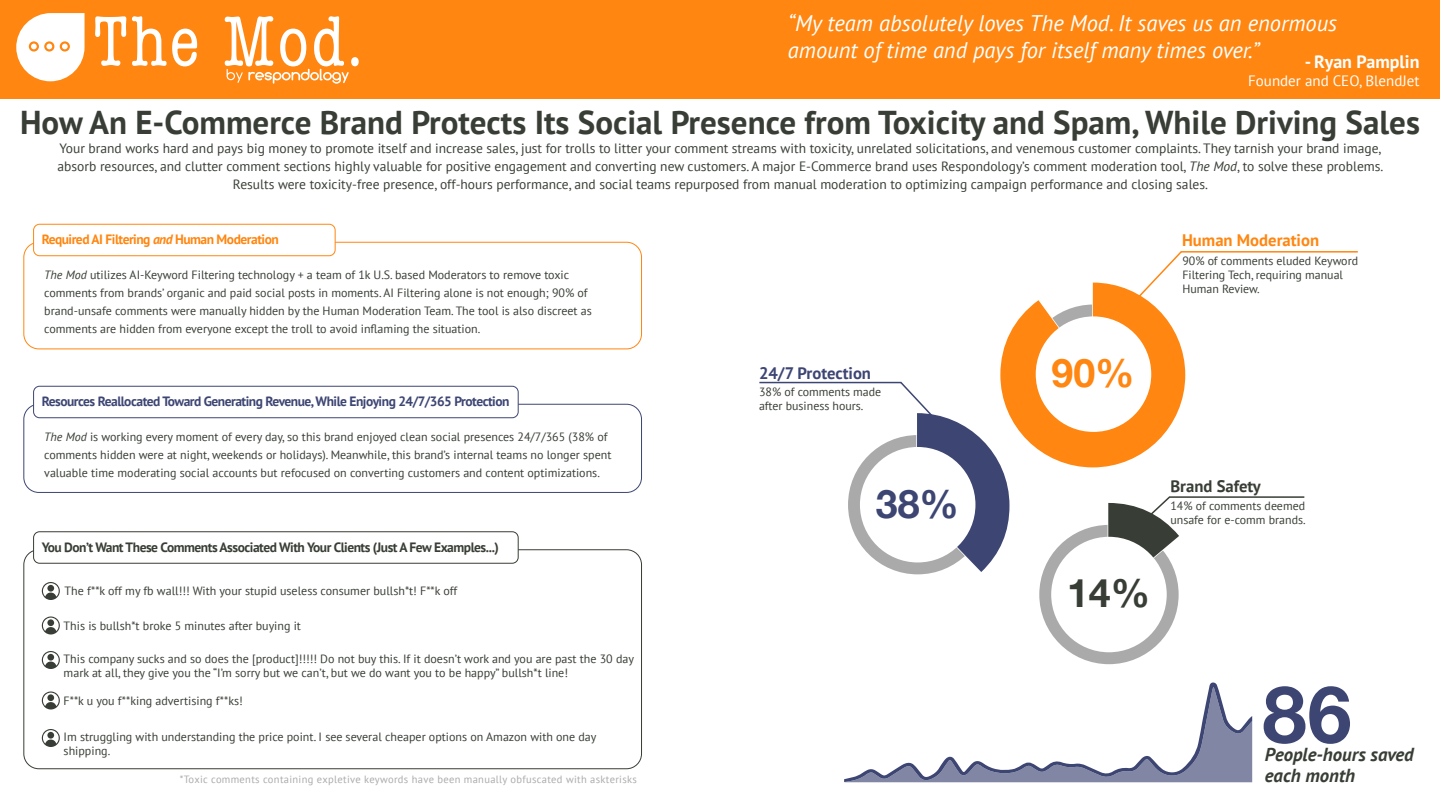
<style>
.page{position:relative;width:1440px;height:810px;background:#fff}
.page>*{position:absolute;margin:0;border:0;box-sizing:border-box;transform-origin:0 0}
.t1{font:700 79.2px "Helvetica Neue";color:#3d4573}
.t2{font:condensed 73.5px "American Typewriter";letter-spacing:.03em;color:#fff}
.t3{font:700 39.3px "Helvetica Neue";color:#ff8610}
.t4{font:700 39.3px "Helvetica Neue";color:#383e35}
.t5{font:700 39.3px "Helvetica Neue";color:#3d4573}
.t6{font:700 33px "PT Sans";color:#383e35}
.t7{font:italic 22.5px/27px "PT Sans";color:#fff}
.t8{font:italic 700 18.75px/20.7px "PT Sans";color:#383e35}
.t9{font:700 18px "PT Sans";color:#fff}
.t10{font:700 16.65px "PT Sans";color:#ff8610}
.t11{font:700 16.65px "PT Sans";color:#3d4573}
.t12{font:700 16.65px "PT Sans";color:#383e35}
.t13{font:15px "PT Sans";color:#fff}
.t14{font:13.5px/18px "PT Sans";color:#383e35;text-align:center}
.t15{font:700 13.5px "PT Sans";letter-spacing:-.035em;color:#3d4573}
.t16{font:700 13.5px "PT Sans";letter-spacing:-.035em;color:#383e35}
.t17{font:700 13.5px "PT Sans";letter-spacing:-.035em;color:#ff8610}
.t18{font:12px/18px "PT Sans";color:#383e35}
.t19{font:11.85px/14.2px "PT Sans";color:#383e35}
.t20{font:10.5px "PT Sans";letter-spacing:.03em;color:#aaa}
.s1{font-style:italic}
</style>
<div class="page">
<hr style="left:1181px;top:251px;width:176px;height:2px;background:#ff8610">
<hr style="left:1169px;top:496px;width:135px;height:2px;background:#383e35">
<hr style="left:759px;top:382px;width:142px;height:1px;background:#3d4573">
<div style="left:0;top:0;width:1440px;height:99px;background:#ff8610"></div>
<div style="left:23px;top:242px;width:619px;height:107px;border:1px solid #ff8610;border-radius:15px"></div>
<div style="left:34px;top:224px;width:301px;height:32px;background:#fff;border-radius:6px"></div>
<div style="left:33px;top:224px;width:302px;height:32px;border:1px solid #ff8610;border-radius:6px"></div>
<svg style="left:16px;top:13px;width:69px;height:68px"></svg>
<div style="left:23px;top:404px;width:619px;height:89px;border:1px solid #3d4573;border-radius:15px"></div>
<div style="left:34px;top:386px;width:484px;height:32px;background:#fff;border-radius:6px"></div>
<div style="left:33px;top:386px;width:485px;height:32px;border:1px solid #3d4573;border-radius:6px"></div>
<div style="left:33px;top:531px;width:485px;height:33px;border:1px solid #383e35;border-radius:6px"></div>
<svg style="left:42px;top:582px;width:18px;height:18px"></svg>
<div style="left:47px;top:585px;width:7px;height:7px;background:#383e35;border-radius:50%"></div>
<svg style="left:42px;top:616px;width:18px;height:18px"></svg>
<div style="left:47px;top:619px;width:7px;height:7px;background:#383e35;border-radius:50%"></div>
<svg style="left:42px;top:651px;width:18px;height:18px"></svg>
<div style="left:47px;top:654px;width:7px;height:7px;background:#383e35;border-radius:50%"></div>
<svg style="left:42px;top:692px;width:18px;height:18px"></svg>
<div style="left:47px;top:694px;width:7px;height:7px;background:#383e35;border-radius:50%"></div>
<svg style="left:42px;top:729px;width:18px;height:18px"></svg>
<div style="left:47px;top:732px;width:7px;height:7px;background:#383e35;border-radius:50%"></div>
<svg style="left:227px;top:69px;width:122px;height:15px"></svg>
<svg style="left:813px;top:251px;width:439px;height:531px"></svg>
<h3 class="t7" style="left:788px;top:9px;width:551px">“My team absolutely loves The Mod. It saves us an enormous amount of time and pays for itself many times over.”</h3>
<h2 class="t2" style="left:93px;top:-14px;width:272px">The Mod.</h2>
<h3 class="t9" style="left:1304px;top:49px;width:116px">- Ryan Pamplin</h3>
<p class="t13" style="left:1248px;top:71px;width:173px">Founder and CEO, BlendJet</p>
<h3 class="t6" style="left:20px;top:101px;width:1401px">How An E-Commerce Brand Protects Its Social Presence from Toxicity and Spam, While Driving Sales</h3>
<p class="t14" style="left:58px;top:139px;width:1327px">Your brand works hard and pays big money to promote itself and increase sales, just for trolls to litter your comment streams with toxicity, unrelated solicitations, and venemous customer complaints. They tarnish your brand image, absorb resources, and clutter comment sections highly valuable for positive engagement and converting new customers. A major E-Commerce brand uses Respondology’s comment moderation tool, <span class="s1">The Mod</span>, to solve these problems.<br>Results were toxicity-free presence, off-hours performance, and social teams repurposed from manual moderation to optimizing campaign performance and closing sales.</p>
<p class="t17" style="left:42px;top:231px;width:239px">Required AI Filtering <span class="s1">and</span> Human Moderation</p>
<p class="t18" style="left:44px;top:265px;width:549px"><span class="s1">The Mod</span> utilizes AI-Keyword Filtering technology + a team of 1k U.S. based Moderators to remove toxic comments from brands’ organic and paid social posts in moments. AI Filtering alone is not enough; 90% of brand-unsafe comments were manually hidden by the Human Moderation Team. The tool is also discreet as comments are hidden from everyone except the troll to avoid inflaming the situation.</p>
<p class="t15" style="left:42px;top:393px;width:469px">Resources Reallocated Toward Generating Revenue, While Enjoying 24/7/365 Protection</p>
<p class="t18" style="left:44px;top:427px;width:569px"><span class="s1">The Mod</span> is working every moment of every day, so this brand enjoyed clean social presences 24/7/365 (38% of comments hidden were at night, weekends or holidays). Meanwhile, this brand’s internal teams no longer spent valuable time moderating social accounts but refocused on converting customers and content optimizations.</p>
<p class="t16" style="left:42px;top:538px;width:459px">You Don’t Want These Comments Associated With Your Clients (Just A Few Examples...)</p>
<p class="t18" style="left:65px;top:582px;width:394px">The f**k off my fb wall!!! With your stupid useless consumer bullsh*t! F**k off</p>
<p class="t18" style="left:64px;top:617px;width:239px">This is bullsh*t broke 5 minutes after buying it</p>
<p class="t18" style="left:64px;top:652px;width:572px;line-height:13.5px">This company sucks and so does the [product]!!!!! Do not buy this. If it doesn’t work and you are past the 30 day mark at all, they give you the “I’m sorry but we can’t, but we do want you to be happy” bullsh*t line!</p>
<p class="t18" style="left:64px;top:692px;width:181px">F**k u you f**king advertising f**ks!</p>
<p class="t18" style="left:64px;top:730px;width:534px;line-height:13.5px">Im struggling with understanding the price point. I see several cheaper options on Amazon with one day shipping.</p>
<p class="t20" style="left:180px;top:773px;width:458px">*Toxic comments containing expletive keywords have been manually obfuscated with askterisks</p>
<h3 class="t11" style="left:759px;top:362px;width:114px">24/7 Protection</h3>
<p class="t19" style="left:759px;top:384px;width:124px">38% of comments made after business hours.</p>
<h3 class="t5" style="left:876px;top:473px;width:84px">38%</h3>
<h3 class="t3" style="left:1051px;top:342px;width:84px">90%</h3>
<h3 class="t10" style="left:1182px;top:229px;width:139px">Human Moderation</h3>
<p class="t19" style="left:1182px;top:253px;width:177px">90% of comments eluded Keyword<br>Filtering Tech, requiring manual<br>Human Review.</p>
<h3 class="t4" style="left:1067px;top:563px;width:84px">14%</h3>
<h3 class="t12" style="left:1170px;top:475px;width:92px">Brand Safety</h3>
<p class="t19" style="left:1170px;top:499px;width:137px">14% of comments deemed unsafe for e-comm brands.</p>
<h1 class="t1" style="left:1262px;top:652px;width:91px">86</h1>
<h3 class="t8" style="left:1265px;top:744px;width:150px">People-hours saved each month</h3>
</div>
